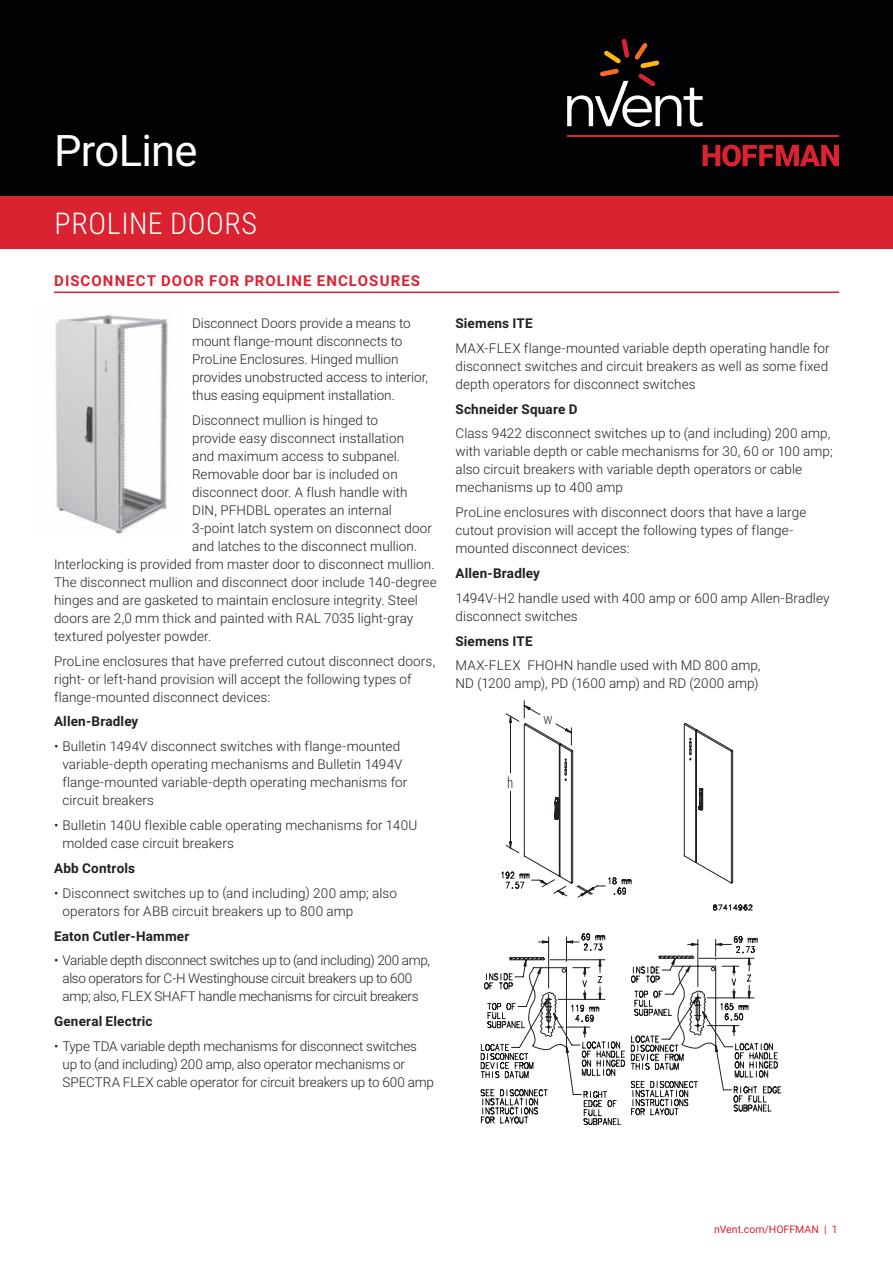
<style>
.page{position:relative;width:893px;height:1263px;background:#fff}
.page>*{position:absolute;margin:0;border:0;box-sizing:border-box;transform-origin:0 0}
.Page_1_Header_-_nVen{font:43.5px "Roboto";letter-spacing:-.015em;color:#fff}
.Page_1_Subhead_White{font:300 30px "Roboto Condensed";letter-spacing:.02em;color:#fff}
.t1{font:300 condensed 16.8px "Myriad Pro";color:#231f20}
.Subheading_Level_1{font:700 15px "Roboto";letter-spacing:.07em;color:#db2230}
.Body_Text{font:300 13.5px/18px "Roboto";letter-spacing:.005em;color:#231f20}
.Body_Text-2{font:300 13.5px/18px "Roboto";letter-spacing:-.025em;color:#231f20}
.Body_Text-3{font:300 13.5px/18px "Roboto";letter-spacing:-.015em;color:#231f20}
.Subheading_Level_2{font:700 13.5px "Roboto";letter-spacing:.015em;color:#231f20}
.t2{font:10.5px "Roboto";color:#db2230}
</style>
<div class="page">
<div style="left:0;top:0;width:893px;height:196px;background:#010203"></div>
<div style="left:0;top:196px;width:893px;height:53px;background:#db2230"></div>
<svg style="left:703px;top:145px;width:136px;height:21px"></svg>
<hr style="left:567px;top:135px;width:272px;height:1px;background:#db2230">
<svg style="left:567px;top:39px;width:136px;height:88px"></svg>
<hr style="left:54px;top:292px;width:785px;height:1px;background:#db2230">
<svg style="left:501px;top:700px;width:252px;height:210px"></svg>
<svg style="left:702px;top:723px;width:31px;height:175px"></svg>
<svg style="left:509px;top:723px;width:193px;height:187px"></svg>
<svg style="left:481px;top:933px;width:300px;height:192px"></svg>
<img style="left:55px;top:314px;width:115px;height:221px">
<p class="Page_1_Header_-_nVen" style="left:54px;top:121px;width:145px">ProLine</p>
<p class="Page_1_Subhead_White" style="left:55px;top:202px;width:204px">PROLINE DOORS</p>
<p class="Subheading_Level_1" style="left:54px;top:270px;width:367px">DISCONNECT DOOR FOR PROLINE ENCLOSURES</p>
<p class="Body_Text" style="left:192px;top:314px;width:238px">Disconnect Doors provide a means to mount flange-mount disconnects to ProLine Enclosures. Hinged mullion provides unobstructed access to interior, thus easing equipment installation.</p>
<p class="Body_Text" style="left:192px;top:410px;width:188px">Disconnect mullion is hinged to</p>
<p class="Body_Text" style="left:192px;top:428px;width:214px">provide easy disconnect installation</p>
<p class="Body_Text" style="left:192px;top:446px;width:210px">and maximum access to subpanel.</p>
<p class="Body_Text" style="left:192px;top:464px;width:207px">Removable door bar is included on</p>
<p class="Body_Text" style="left:192px;top:482px;width:217px">disconnect door. A flush handle with</p>
<p class="Body_Text" style="left:192px;top:500px;width:201px">DIN, PFHDBL operates an internal</p>
<p class="Body_Text" style="left:192px;top:518px;width:241px">3-point latch system on disconnect door</p>
<p class="Body_Text" style="left:192px;top:536px;width:227px">and latches to the disconnect mullion.</p>
<p class="Body_Text" style="left:54px;top:554px;width:382px">Interlocking is provided from master door to disconnect mullion.</p>
<p class="Body_Text" style="left:54px;top:572px;width:384px">The disconnect mullion and disconnect door include 140-degree</p>
<p class="Body_Text" style="left:54px;top:590px;width:365px">hinges and are gasketed to maintain enclosure integrity. Steel</p>
<p class="Body_Text" style="left:54px;top:608px;width:361px">doors are 2,0 mm thick and painted with RAL 7035 light-gray</p>
<p class="Body_Text" style="left:54px;top:626px;width:159px">textured polyester powder.</p>
<p class="Body_Text" style="left:54px;top:651px;width:383px">ProLine enclosures that have preferred cutout disconnect doors, right- or left-hand provision will accept the following types of flange-mounted disconnect devices:</p>
<p class="Subheading_Level_2" style="left:54px;top:712px;width:86px">Allen-Bradley</p>
<p class="Body_Text" style="left:63px;top:737px;width:346px;text-indent:-9px">• Bulletin 1494V disconnect switches with flange-mounted variable-depth operating mechanisms and Bulletin 1494V flange-mounted variable-depth operating mechanisms for circuit breakers</p>
<p class="Body_Text" style="left:63px;top:816px;width:356px;text-indent:-9px">• Bulletin 140U flexible cable operating mechanisms for 140U molded case circuit breakers</p>
<p class="Subheading_Level_2" style="left:54px;top:859px;width:83px">Abb Controls</p>
<p class="Body_Text" style="left:63px;top:883px;width:336px;text-indent:-9px">• Disconnect switches up to (and including) 200 amp; also operators for ABB circuit breakers up to 800 amp</p>
<p class="Subheading_Level_2" style="left:54px;top:926px;width:137px">Eaton Cutler-Hammer</p>
<p class="Body_Text-2" style="left:63px;top:951px;width:369px;text-indent:-9px">• Variable depth disconnect switches up to (and including) 200 amp, also operators for C-H Westinghouse circuit breakers up to 600 amp; also, FLEX SHAFT handle mechanisms for circuit breakers</p>
<p class="Subheading_Level_2" style="left:54px;top:1012px;width:100px">General Electric</p>
<p class="Body_Text-3" style="left:63px;top:1037px;width:373px;text-indent:-9px">• Type TDA variable depth mechanisms for disconnect switches up to (and including) 200 amp, also operator mechanisms or<br>SPECTRA FLEX cable operator for circuit breakers up to 600 amp</p>
<p class="Subheading_Level_2" style="left:455px;top:314px;width:79px">Siemens ITE</p>
<p class="Body_Text" style="left:455px;top:338px;width:376px;text-align:justify">MAX-FLEX flange-mounted variable depth operating handle for disconnect switches and circuit breakers as well as some fixed depth operators for disconnect switches</p>
<p class="Subheading_Level_2" style="left:455px;top:399px;width:124px">Schneider Square D</p>
<p class="Body_Text" style="left:455px;top:424px;width:379px">Class 9422 disconnect switches up to (and including) 200 amp, with variable depth or cable mechanisms for 30, 60 or 100 amp; also circuit breakers with variable depth operators or cable mechanisms up to 400 amp</p>
<p class="Body_Text" style="left:455px;top:503px;width:352px">ProLine enclosures with disconnect doors that have a large cutout provision will accept the following types of flange&shy;mounted disconnect devices:</p>
<p class="Subheading_Level_2" style="left:455px;top:564px;width:86px">Allen-Bradley</p>
<p class="Body_Text" style="left:455px;top:588px;width:376px">1494V-H2 handle used with 400 amp or 600 amp Allen-Bradley disconnect switches</p>
<p class="Subheading_Level_2" style="left:455px;top:631px;width:79px">Siemens ITE</p>
<p class="Body_Text" style="left:455px;top:656px;width:307px">MAX-FLEX FHOHN handle used with MD 800 amp,<br>ND (1200 amp), PD (1600 amp) and RD (2000 amp)</p>
<p class="t1" style="left:507px;top:773px;width:8px">h</p>
<p class="t1" style="left:543px;top:709px;width:10px">w</p>
<p class="t2" style="left:714px;top:1222px;width:125px">nVent.com/HOFFMAN | 1</p>
</div>
